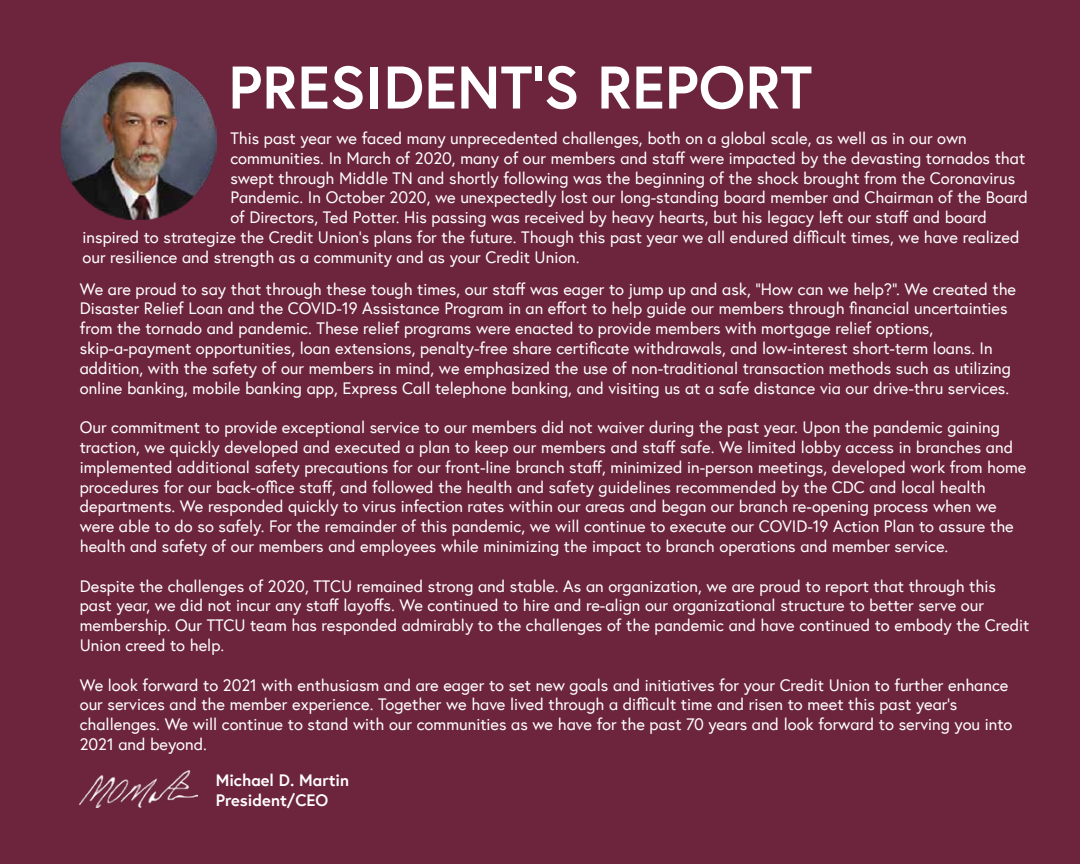
<style>
.page{position:relative;width:1080px;height:864px;background:#6d253d}
.page>*{position:absolute;margin:0;border:0;box-sizing:border-box;transform-origin:0 0}
.t1{font:700 60px "Europa";color:#fff}
.t2{font:16.5px/19.8px "Europa";color:#fff}
.t3{font:700 16.5px/19.8px "Europa";color:#fff}
</style>
<div class="page">
<img style="left:80px;top:770px;width:117px;height:38px">
<img style="left:61px;top:62px;width:156px;height:158px">
<h1 class="t1" style="left:228px;top:47px;width:586px">PRESIDENT’S REPORT</h1>
<p class="t2" style="left:230px;top:128px;width:738px">This past year we faced many unprecedented challenges, both on a global scale, as well as in our own</p>
<p class="t2" style="left:230px;top:148px;width:796px">communities. In March of 2020, many of our members and staff were impacted by the devasting tornados that</p>
<p class="t2" style="left:230px;top:168px;width:786px">swept through Middle TN and shortly following was the beginning of the shock brought from the Coronavirus</p>
<p class="t2" style="left:230px;top:187px;width:799px">Pandemic. In October 2020, we unexpectedly lost our long-standing board member and Chairman of the Board</p>
<p class="t2" style="left:230px;top:207px;width:758px">of Directors, Ted Potter. His passing was received by heavy hearts, but his legacy left our staff and board</p>
<p class="t2" style="left:83px;top:227px;width:939px">inspired to strategize the Credit Union’s plans for the future. Though this past year we all endured difficult times, we have realized</p>
<p class="t2" style="left:83px;top:247px;width:499px">our resilience and strength as a community and as your Credit Union.</p>
<p class="t2" style="left:80px;top:279px;width:938px">We are proud to say that through these tough times, our staff was eager to jump up and ask, “How can we help?”. We created the Disaster Relief Loan and the COVID-19 Assistance Program in an effort to help guide our members through financial uncertainties from the tornado and pandemic. These relief programs were enacted to provide members with mortgage relief options, skip-a-payment opportunities, loan extensions, penalty-free share certificate withdrawals, and low-interest short-term loans. In addition, with the safety of our members in mind, we emphasized the use of non-traditional transaction methods such as utilizing online banking, mobile banking app, Express Call telephone banking, and visiting us at a safe distance via our drive-thru services.</p>
<p class="t2" style="left:80px;top:417px;width:948px">Our commitment to provide exceptional service to our members did not waiver during the past year. Upon the pandemic gaining traction, we quickly developed and executed a plan to keep our members and staff safe. We limited lobby access in branches and implemented additional safety precautions for our front-line branch staff, minimized in-person meetings, developed work from home procedures for our back-office staff, and followed the health and safety guidelines recommended by the CDC and local health departments. We responded quickly to virus infection rates within our areas and began our branch re-opening process when we were able to do so safely. For the remainder of this pandemic, we will continue to execute our COVID-19 Action Plan to assure the health and safety of our members and employees while minimizing the impact to branch operations and member service.</p>
<p class="t2" style="left:80px;top:576px;width:951px">Despite the challenges of 2020, TTCU remained strong and stable. As an organization, we are proud to report that through this past year, we did not incur any staff layoffs. We continued to hire and re-align our organizational structure to better serve our membership. Our TTCU team has responded admirably to the challenges of the pandemic and have continued to embody the Credit Union creed to help.</p>
<p class="t2" style="left:80px;top:675px;width:934px">We look forward to 2021 with enthusiasm and are eager to set new goals and initiatives for your Credit Union to further enhance our services and the member experience. Together we have lived through a difficult time and risen to meet this past year’s challenges. We will continue to stand with our communities as we have for the past 70 years and look forward to serving you into 2021 and beyond.</p>
<p class="t3" style="left:216px;top:770px;width:135px">Michael D. Martin<br>President/CEO</p>
</div>
